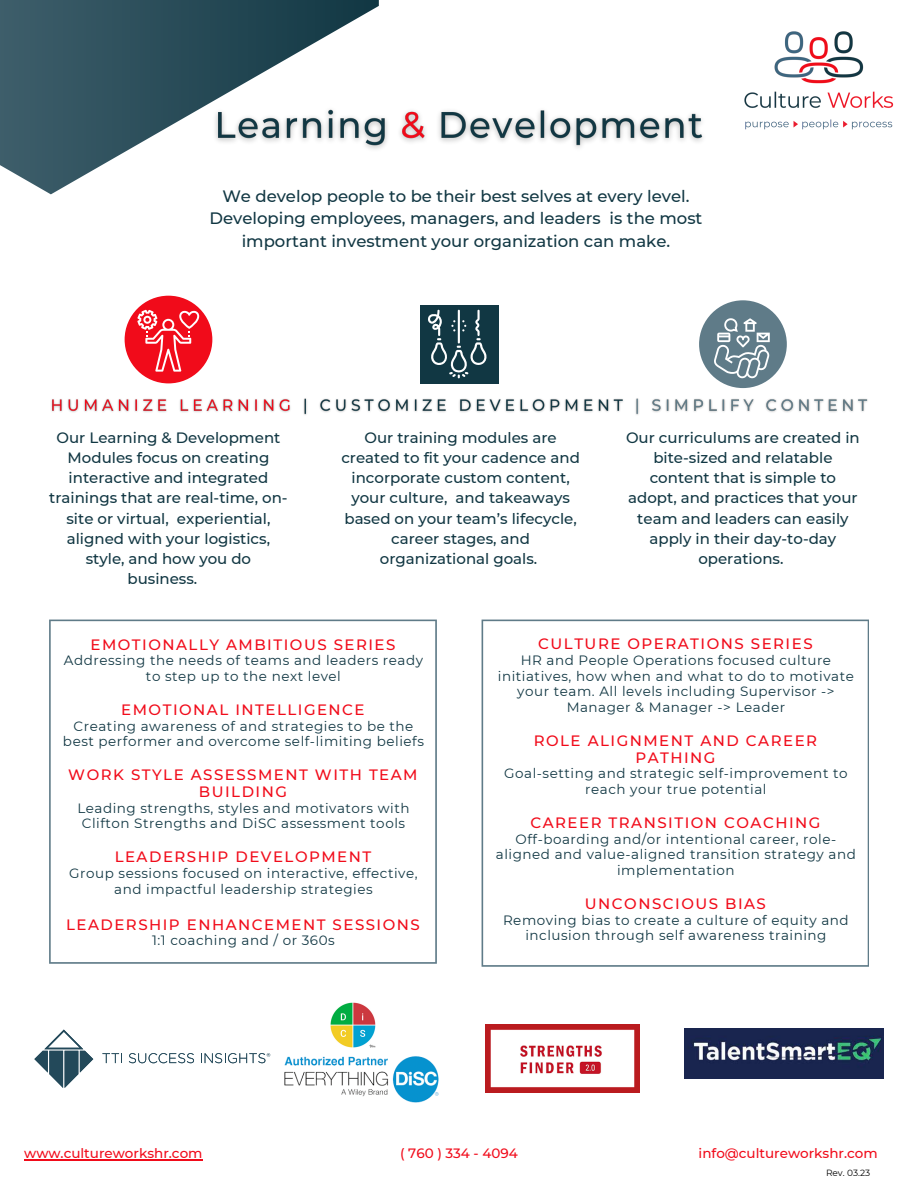
<style>
.page{position:relative;width:918px;height:1188px;background:#fff}
.page>*{position:absolute;margin:0;border:0;box-sizing:border-box;transform-origin:0 0}
.t1{font:500 16.5px "Montserrat";color:#113743}
.t2{font:500 15px/20.2px "Montserrat";color:#113743;text-align:center}
.t3{font:500 15px/16.8px "Montserrat";letter-spacing:.1em;color:#f10b1a;text-align:center}
.t4{font:13.5px/15.8px "Montserrat";letter-spacing:.04em;color:#113743;text-align:center}
.t5{font:500 13.5px "Montserrat";color:#f10b1a}
.t6{font:9px "Montserrat";color:#000}
</style>
<div class="page">
<img style="left:744px;top:31px;width:150px;height:99px">
<img style="left:379px;top:110px;width:324px;height:39px">
<svg style="left:0;top:0;width:379px;height:194px"></svg>
<div style="left:420px;top:305px;width:78px;height:78px;background:#113743"></div>
<svg style="left:428px;top:310px;width:59px;height:68px"></svg>
<div style="left:125px;top:296px;width:87px;height:87px;background:#f10b1a;border-radius:50%"></div>
<svg style="left:137px;top:310px;width:62px;height:62px"></svg>
<img style="left:684px;top:1029px;width:199px;height:49px">
<img style="left:486px;top:1025px;width:154px;height:67px">
<svg style="left:34px;top:1030px;width:59px;height:58px"></svg>
<svg style="left:102px;top:1053px;width:20px;height:10px"></svg>
<svg style="left:129px;top:1053px;width:65px;height:10px"></svg>
<svg style="left:201px;top:1053px;width:69px;height:10px"></svg>
<div style="left:699px;top:300px;width:88px;height:88px;background:#5f7b88;border-radius:50%"></div>
<svg style="left:714px;top:318px;width:56px;height:60px"></svg>
<img style="left:51px;top:398px;width:817px;height:17px">
<svg style="left:49px;top:620px;width:388px;height:344px"></svg>
<svg style="left:482px;top:620px;width:387px;height:347px"></svg>
<img style="left:284px;top:1056px;width:155px;height:47px">
<img style="left:330px;top:1003px;width:45px;height:45px">
<hr style="left:24px;top:1159px;width:179px;height:1px;background:#f10b1a">
<p class="t1" style="left:222px;top:186px;width:469px">We develop people to be their best selves at every level.</p>
<p class="t1" style="left:209px;top:208px;width:495px">Developing employees, managers, and leaders is the most</p>
<p class="t1" style="left:242px;top:231px;width:430px">important investment your organization can make.</p>
<p class="t2" style="left:57px;top:427px;width:225px">Our Learning &amp; Development</p>
<p class="t2" style="left:68px;top:447px;width:203px">Modules focus on creating</p>
<p class="t2" style="left:69px;top:468px;width:201px">interactive and integrated</p>
<p class="t2" style="left:49px;top:488px;width:240px">trainings that are real-time, on-</p>
<p class="t2" style="left:66px;top:508px;width:205px">site or virtual, experiential,</p>
<p class="t2" style="left:67px;top:528px;width:205px">aligned with your logistics,</p>
<p class="t2" style="left:86px;top:549px;width:167px">style, and how you do</p>
<p class="t2" style="left:127px;top:569px;width:71px">business.</p>
<p class="t2" style="left:341px;top:427px;width:240px">Our training modules are created to fit your cadence and incorporate custom content, your culture, and takeaways based on your team’s lifecycle, career stages, and organizational goals.</p>
<p class="t2" style="left:626px;top:427px;width:235px">Our curriculums are created in bite-sized and relatable content that is simple to adopt, and practices that your team and leaders can easily apply in their day-to-day operations.</p>
<p class="t3" style="left:90px;top:636px;width:307px">EMOTIONALLY AMBITIOUS SERIES</p>
<p class="t4" style="left:64px;top:653px;width:361px">Addressing the needs of teams and leaders ready to step up to the next level</p>
<p class="t3" style="left:121px;top:701px;width:245px">EMOTIONAL INTELLIGENCE</p>
<p class="t4" style="left:63px;top:718px;width:362px">Creating awareness of and strategies to be the best performer and overcome self-limiting beliefs</p>
<p class="t3" style="left:68px;top:766px;width:351px">WORK STYLE ASSESSMENT WITH TEAM<br>BUILDING</p>
<p class="t4" style="left:77px;top:800px;width:334px">Leading strengths, styles and motivators with<br>Clifton Strengths and DiSC assessment tools</p>
<p class="t3" style="left:115px;top:848px;width:258px">LEADERSHIP DEVELOPMENT</p>
<p class="t4" style="left:69px;top:865px;width:350px">Group sessions focused on interactive, effective, and impactful leadership strategies</p>
<p class="t3" style="left:66px;top:916px;width:355px">LEADERSHIP ENHANCEMENT SESSIONS</p>
<p class="t4" style="left:152px;top:933px;width:184px">1:1 coaching and / or 360s</p>
<p class="t3" style="left:538px;top:635px;width:276px">CULTURE OPERATIONS SERIES</p>
<p class="t4" style="left:498px;top:652px;width:358px">HR and People Operations focused culture initiatives, how when and what to do to motivate your team. All levels including Supervisor -&gt; Manager &amp; Manager -&gt; Leader</p>
<p class="t3" style="left:534px;top:732px;width:285px">ROLE ALIGNMENT AND CAREER<br>PATHING</p>
<p class="t4" style="left:504px;top:766px;width:345px">Goal-setting and strategic self-improvement to reach your true potential</p>
<p class="t3" style="left:530px;top:814px;width:292px">CAREER TRANSITION COACHING</p>
<p class="t4" style="left:496px;top:831px;width:361px">Off-boarding and/or intentional career, role&shy;aligned and value-aligned transition strategy and implementation</p>
<p class="t3" style="left:585px;top:895px;width:183px">UNCONSCIOUS BIAS</p>
<p class="t4" style="left:503px;top:912px;width:347px">Removing bias to create a culture of equity and inclusion through self awareness training</p>
<p class="t5" style="left:24px;top:1145px;width:180px">www.cultureworkshr.com</p>
<p class="t5" style="left:400px;top:1145px;width:119px">( 760 ) 334 - 4094</p>
<p class="t5" style="left:699px;top:1145px;width:181px">info@cultureworkshr.com</p>
<p class="t6" style="left:826px;top:1167px;width:46px">Rev. 03.23</p>
</div>
